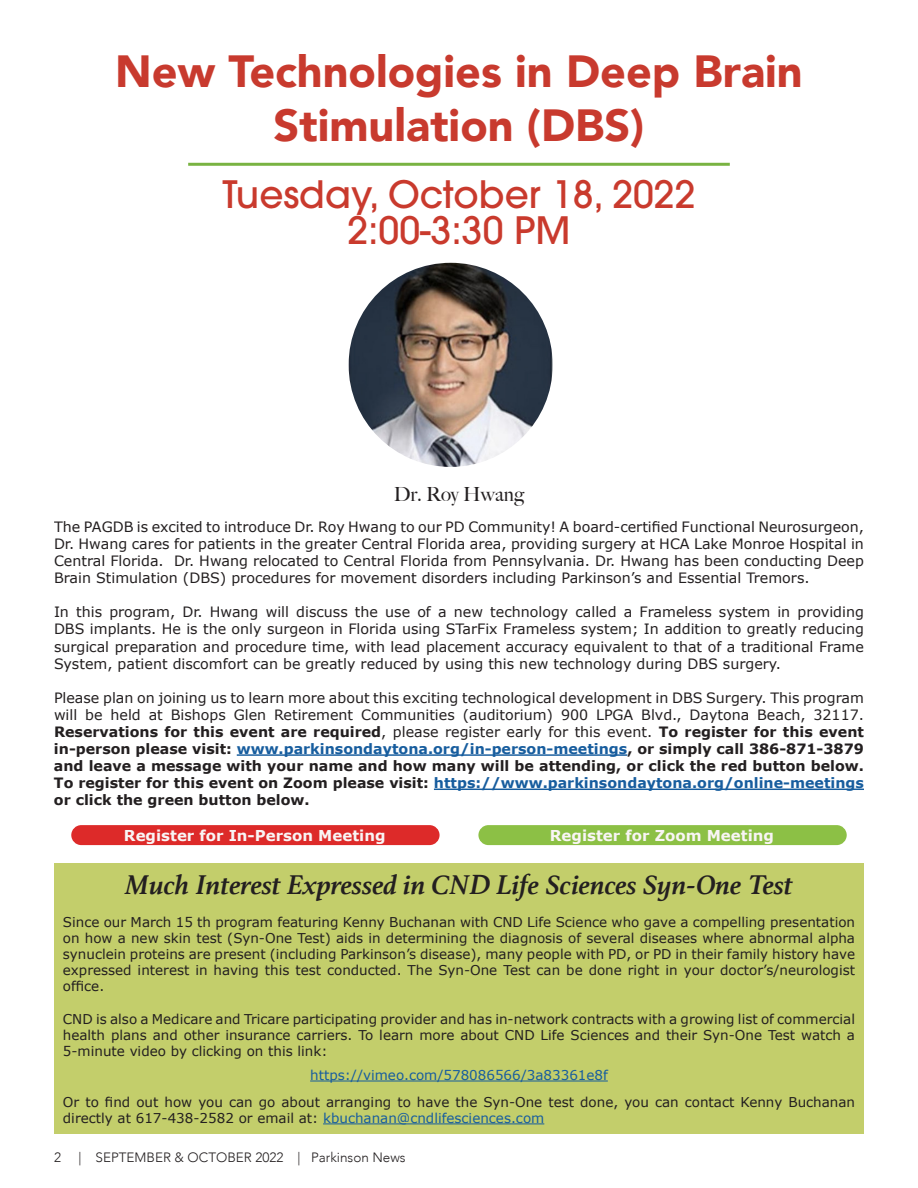
<style>
.page{position:relative;width:918px;height:1188px;background:#fff}
.page>*{position:absolute;margin:0;border:0;box-sizing:border-box;transform-origin:0 0}
.t1{font:900 45px/54px "Avenir";color:#c83a2e;text-align:center}
.t2{font:500 37.5px/36px "ITC Avant Garde Pro";color:#c93a2d;text-align:center}
.t3{font:italic 700 28.5px "Athelas";color:#231f20}
.t4{font:500 19.5px "Big Caslon";color:#231f20}
.t5{font:700 15px "Verdana";color:#f9f5f5}
.t6{font:14.25px/17.1px "Verdana";color:#231f20;text-align:justify}
.t7{font:700 14.25px/17.1px "Verdana";color:#231f20;text-align:justify}
.t8{font:13.5px/16.2px "Verdana";color:#231f20;text-align:justify}
.t9{font:13.5px "Verdana";color:#175d9e}
.t10{font:300 13.5px "Avenir";color:#231f20}
.s1{font-weight:400}
.s2{color:#175d9e}
</style>
<div class="page">
<div style="left:54px;top:863px;width:810px;height:271px;background:#c3ce6b"></div>
<hr style="left:237px;top:754px;width:390px;height:2px;background:#175d9e">
<hr style="left:434px;top:789px;width:430px;height:1px;background:#175d9e">
<hr style="left:188px;top:163px;width:542px;height:3px;background:#79b342">
<img style="left:349px;top:263px;width:204px;height:204px;border-radius:102px">
<div style="left:478px;top:825px;width:369px;height:20px;background:#8cc045;border-radius:10px"></div>
<div style="left:71px;top:825px;width:369px;height:20px;background:#dd2a29;border-radius:10px"></div>
<hr style="left:310px;top:1081px;width:298px;height:1px;background:#175d9e">
<hr style="left:323px;top:1124px;width:221px;height:1px;background:#175d9e">
<p class="t1" style="left:115px;top:43px;width:689px">New Technologies in Deep Brain<br>Stimulation (DBS)</p>
<p class="t2" style="left:222px;top:176px;width:475px">Tuesday, October 18, 2022<br>2:00-3:30 PM</p>
<p class="t4" style="left:394px;top:478px;width:132px">Dr. Roy Hwang</p>
<p class="t6" style="left:54px;top:518px;width:812px">The PAGDB is excited to introduce Dr. Roy Hwang to our PD Community! A board-certified Functional Neurosurgeon, Dr. Hwang cares for patients in the greater Central Florida area, providing surgery at HCA Lake Monroe Hospital in Central Florida. Dr. Hwang relocated to Central Florida from Pennsylvania. Dr. Hwang has been conducting Deep Brain Stimulation (DBS) procedures for movement disorders including Parkinson’s and Essential Tremors.</p>
<p class="t6" style="left:54px;top:603px;width:812px">In this program, Dr. Hwang will discuss the use of a new technology called a Frameless system in providing DBS implants. He is the only surgeon in Florida using STarFix Frameless system; In addition to greatly reducing surgical preparation and procedure time, with lead placement accuracy equivalent to that of a traditional Frame System, patient discomfort can be greatly reduced by using this new technology during DBS surgery.</p>
<p class="t7" style="left:54px;top:689px;width:812px"><span class="s1">Please plan on joining us to learn more about this exciting technological development in DBS Surgery. This program will be held at Bishops Glen Retirement Communities (auditorium) 900 LPGA Blvd., Daytona Beach, 32117.<br></span>Reservations for this event are required<span class="s1">, please register early for this event.</span> To register for this event in-person please visit: <span class="s2">www.parkinsondaytona.org/in-person-meetings</span>, or simply call 386-871-3879 and leave a message with your name and how many will be attending, or click the red button below.<br>To register for this event on Zoom please visit: <span class="s2">https://www.parkinsondaytona.org/online-meetings </span>or click the green button below.</p>
<p class="t5" style="left:124px;top:826px;width:263px">Register for In-Person Meeting</p>
<p class="t5" style="left:550px;top:826px;width:226px">Register for Zoom Meeting</p>
<p class="t3" style="left:125px;top:862px;width:670px">Much Interest Expressed in CND Life Sciences Syn-One Test</p>
<p class="t8" style="left:63px;top:913px;width:794px">Since our March 15 th program featuring Kenny Buchanan with CND Life Science who gave a compelling presentation on how a new skin test (Syn-One Test) aids in determining the diagnosis of several diseases where abnormal alpha synuclein proteins are present (including Parkinson’s disease), many people with PD, or PD in their family history have expressed interest in having this test conducted. The Syn-One Test can be done right in your doctor’s/neurologist office.</p>
<p class="t8" style="left:63px;top:1011px;width:794px">CND is also a Medicare and Tricare participating provider and has in-network contracts with a growing list of commercial health plans and other insurance carriers. To learn more about CND Life Sciences and their Syn-One Test watch a 5-minute video by clicking on this link:</p>
<p class="t9" style="left:310px;top:1066px;width:299px">https://vimeo.com/578086566/3a83361e8f</p>
<p class="t8" style="left:63px;top:1093px;width:794px">Or to find out how you can go about arranging to have the Syn-One test done, you can contact Kenny Buchanan directly at 617-438-2582 or email at: <span class="s2">kbuchanan@cndlifesciences.com</span></p>
<p class="t10" style="left:54px;top:1149px;width:9px">2</p>
<p class="t10" style="left:79px;top:1149px;width:329px">| SEPTEMBER &amp; OCTOBER 2022 | Parkinson News</p>
</div>
